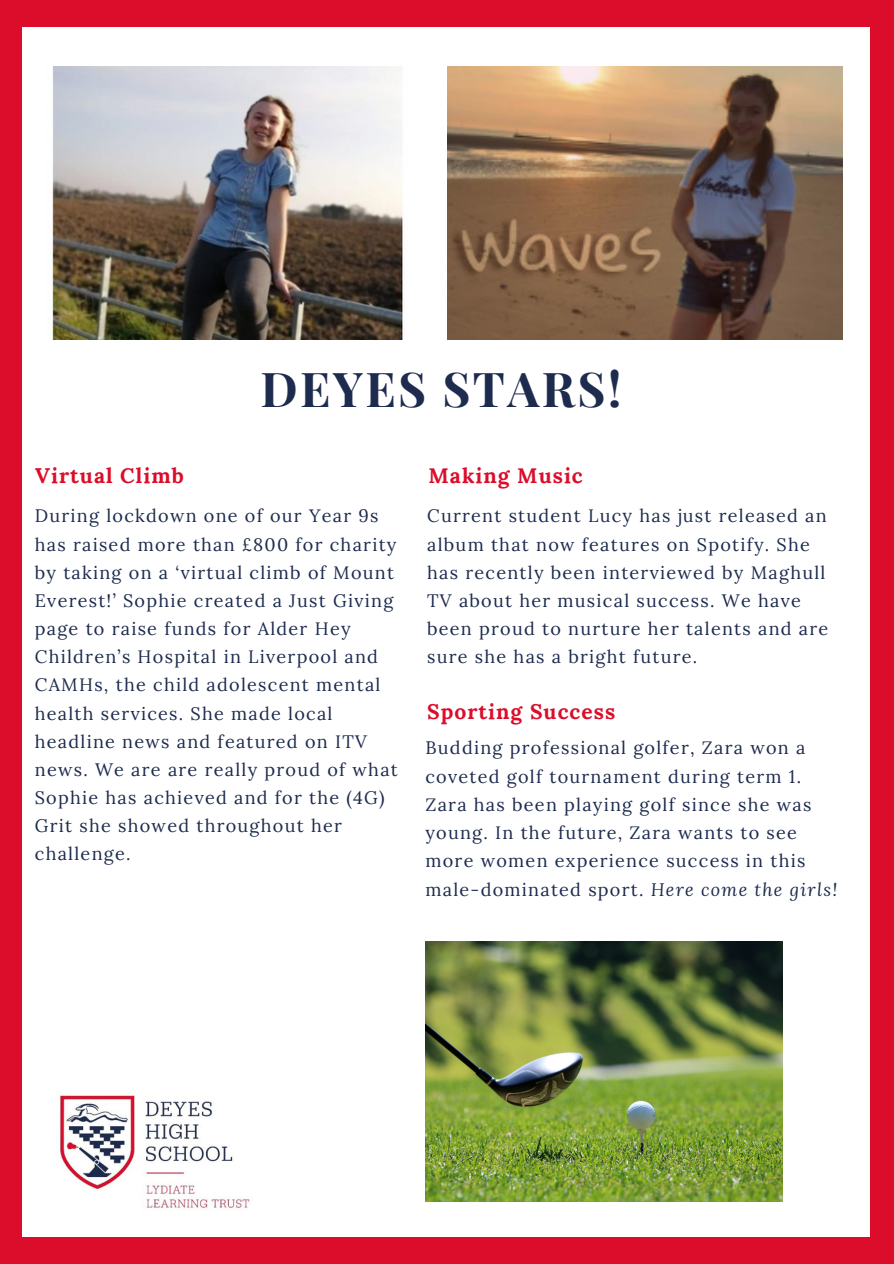
<style>
.page{position:relative;width:894px;height:1264px;background:#fff}
.page>*{position:absolute;margin:0;border:0;box-sizing:border-box;transform-origin:0 0}
.t1{font:700 48px "Playfair Display";letter-spacing:.05em;color:#1d2b4e}
.t2{font:700 21px "Lora";letter-spacing:.05em;color:#db0d2a}
.t3{font:18px/28.2px "Lora";letter-spacing:.07em;color:#1d2b4e}
.s1{font-style:italic}
</style>
<div class="page">
<div style="left:0;top:0;width:893px;height:1263px;background:#db0d2a"></div>
<div style="left:23px;top:27px;width:846px;height:1209px;background:#fff"></div>
<img style="left:447px;top:66px;width:395px;height:273px">
<img style="left:425px;top:941px;width:357px;height:260px">
<img style="left:52px;top:66px;width:351px;height:273px">
<img style="left:60px;top:1095px;width:190px;height:113px">
<p class="t2" style="left:35px;top:461px;width:150px">Virtual Climb</p>
<p class="t1" style="left:260px;top:355px;width:363px">DEYES STARS!</p>
<p class="t2" style="left:428px;top:461px;width:156px">Making Music</p>
<p class="t3" style="left:35px;top:501px;width:364px">During lockdown one of our Year 9s has raised more than £800 for charity by taking on a ‘virtual climb of Mount<br>Everest!’ Sophie created a Just Giving page to raise funds for Alder Hey<br>Children’s Hospital in Liverpool and<br>CAMHs, the child adolescent mental health services. She made local headline news and featured on ITV news. We are are really proud of what<br>Sophie has achieved and for the (4G)<br>Grit she showed throughout her challenge.</p>
<p class="t3" style="left:427px;top:501px;width:402px">Current student Lucy has just released an album that now features on Spotify. She has recently been interviewed by Maghull TV about her musical success. We have been proud to nurture her talents and are sure she has a bright future.</p>
<p class="t2" style="left:427px;top:697px;width:190px">Sporting Success</p>
<p class="t3" style="left:425px;top:733px;width:413px">Budding professional golfer, Zara won a coveted golf tournament during term 1.<br>Zara has been playing golf since she was young. In the future, Zara wants to see more women experience success in this male-dominated sport. <span class="s1">Here come the girls!</span></p>
</div>
